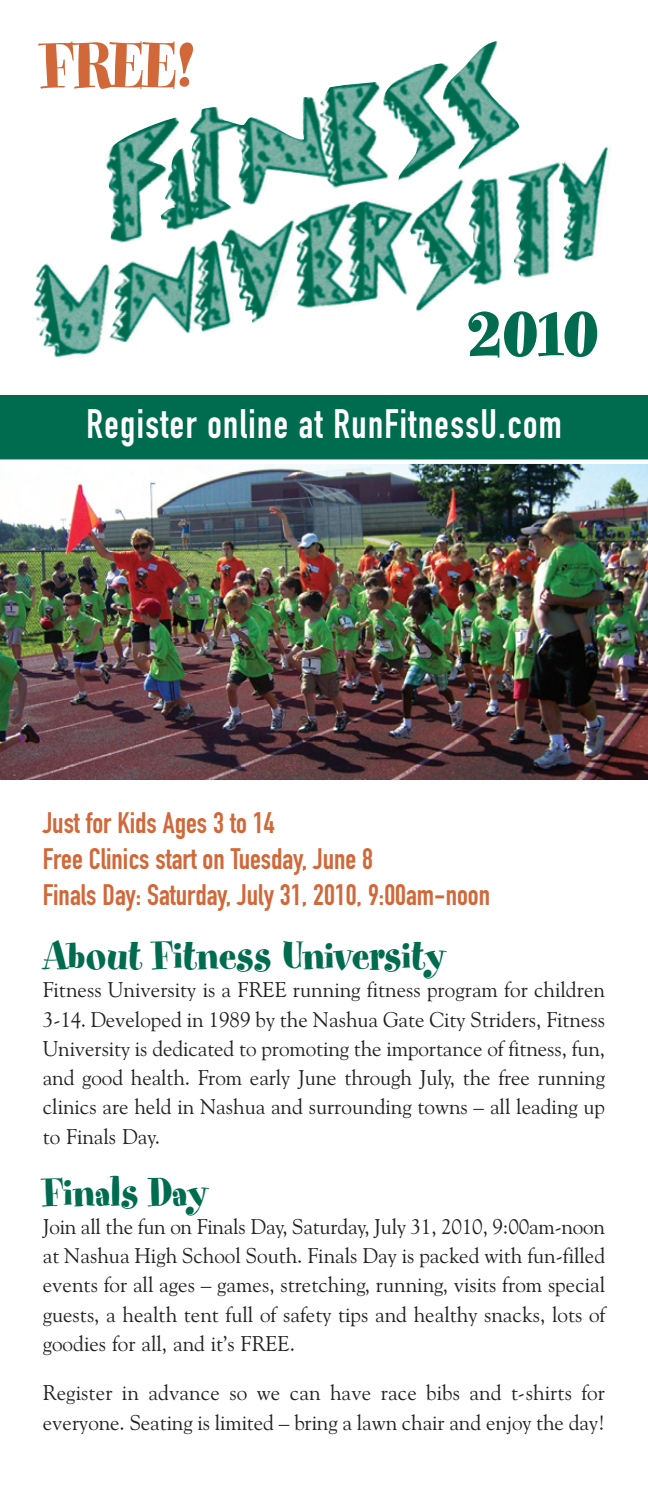
<style>
.page{position:relative;width:648px;height:1499px;background:#fff}
.page>*{position:absolute;margin:0;border:0;box-sizing:border-box;transform-origin:0 0}
.t1{font:81px "Spumoni";color:#006c4f}
.t2{font:72px "Spumoni";color:#d1683a}
.t3{font:45px "Spumoni";color:#006c4f}
.t4{font:40.5px "DIN Engschrift";letter-spacing:.035em;color:#fff;scale:.96 1}
.t5{font:29.25px/36px "DIN Engschrift";color:#d1683a}
.t6{font:21.38px/29.2px "Goudy Old Style BT";color:#231f20;text-align:justify}
</style>
<div class="page">
<img style="left:106px;top:41px;width:414px;height:203px">
<img style="left:33px;top:176px;width:435px;height:182px">
<img style="left:0;top:464px;width:648px;height:316px">
<div style="left:0;top:395px;width:648px;height:65px;background:#006c4f"></div>
<div style="left:0;top:459px;width:648px;height:5px;background:#fff"></div>
<h2 class="t2" style="left:41px;top:42px;width:155px">FREE!</h2>
<h1 class="t1" style="left:466px;top:305px;width:135px">2010</h1>
<h3 class="t4" style="left:86px;top:409px;width:497px">Register online at RunFitnessU.com</h3>
<h3 class="t5" style="left:43px;top:808px;width:449px">Just for Kids Ages 3 to 14<br>Free Clinics start on Tuesday, June 8<br>Finals Day: Saturday, July 31, 2010, 9:00am-noon</h3>
<h3 class="t3" style="left:43px;top:941px;width:404px">About Fitness University</h3>
<p class="t6" style="left:43px;top:977px;width:564px">Fitness University is a FREE running fitness program for children 3-14. Developed in 1989 by the Nashua Gate City Striders, Fitness University is dedicated to promoting the importance of fitness, fun, and good health. From early June through July, the free running clinics are held in Nashua and surrounding towns – all leading up to Finals Day.</p>
<h3 class="t3" style="left:43px;top:1177px;width:167px">Finals Day</h3>
<p class="t6" style="left:43px;top:1213px;width:564px">Join all the fun on Finals Day, Saturday, July 31, 2010, 9:00am-noon at Nashua High School South. Finals Day is packed with fun-filled events for all ages – games, stretching, running, visits from special guests, a health tent full of safety tips and healthy snacks, lots of goodies for all, and it’s FREE.</p>
<p class="t6" style="left:43px;top:1379px;width:564px">Register in advance so we can have race bibs and t-shirts for everyone. Seating is limited – bring a lawn chair and enjoy the day!</p>
</div>
